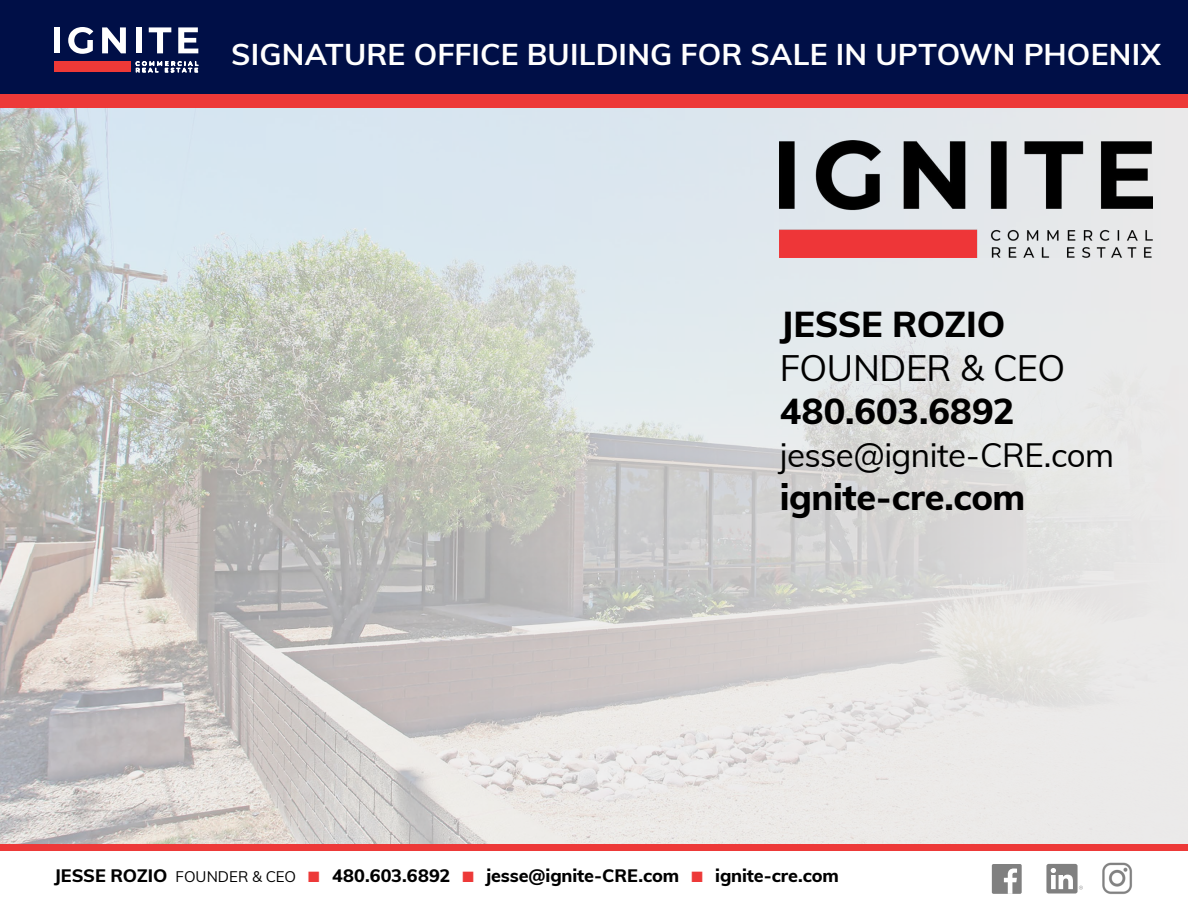
<style>
.page{position:relative;width:1188px;height:918px;background:#fff}
.page>*{position:absolute;margin:0;border:0;box-sizing:border-box;transform-origin:0 0}
.t1{font:800 36px "Muli";letter-spacing:-.01em;color:#000}
.t2{font:36px "Muli";letter-spacing:-.01em;color:#000}
.t3{font:33px "Muli";letter-spacing:-.02em;color:#000}
.t4{font:700 30px "Muli";letter-spacing:.005em;color:#fff}
.t5{font:800 18px "Muli";letter-spacing:-.01em;color:#000}
.s1{font-weight:400;font-size:15px}
.s2{color:#ed3938}
</style>
<div class="page">
<div style="left:0;top:0;width:1188px;height:94px;background:#000f47"></div>
<div style="left:0;top:94px;width:1188px;height:14px;background:#ed3938"></div>
<div style="left:54px;top:27px;width:6px;height:26px;background:#fff"></div>
<svg style="left:68px;top:27px;width:25px;height:27px"></svg>
<svg style="left:102px;top:27px;width:24px;height:26px"></svg>
<div style="left:136px;top:27px;width:6px;height:26px;background:#fff"></div>
<svg style="left:149px;top:27px;width:22px;height:26px"></svg>
<svg style="left:178px;top:27px;width:20px;height:26px"></svg>
<div style="left:54px;top:61px;width:76px;height:11px;background:#ee3937"></div>
<svg style="left:135px;top:61px;width:64px;height:12px"></svg>
<div style="left:0;top:844px;width:1188px;height:6px;background:#ed3938"></div>
<img style="left:1102px;top:862px;width:30px;height:32px">
<div style="left:992px;top:864px;width:30px;height:30px;background:#808080;border-radius:2px"></div>
<svg style="left:1004px;top:869px;width:13px;height:25px"></svg>
<svg style="left:1079px;top:886px;width:4px;height:4px"></svg>
<div style="left:1046px;top:864px;width:32px;height:30px;background:#808080;border-radius:2px"></div>
<svg style="left:1051px;top:868px;width:22px;height:21px"></svg>
<img style="left:0;top:108px;width:1188px;height:736px">
<img style="left:780px;top:140px;width:372px;height:117px">
<h3 class="t4" style="left:231px;top:33px;width:931px">SIGNATURE OFFICE BUILDING FOR SALE IN UPTOWN PHOENIX</h3>
<h1 class="t1" style="left:780px;top:298px;width:227px">JESSE ROZIO</h1>
<h1 class="t2" style="left:780px;top:341px;width:287px">FOUNDER &amp; CEO</h1>
<h1 class="t1" style="left:780px;top:385px;width:236px">480.603.6892</h1>
<h2 class="t3" style="left:780px;top:431px;width:336px">jesse@ignite-CRE.com</h2>
<h1 class="t1" style="left:780px;top:471px;width:247px">ignite-cre.com</h1>
<p class="t5" style="left:54px;top:862px;width:786px">JESSE ROZIO <span class="s1">FOUNDER &amp; CEO</span> <span class="s2">■</span> 480.603.6892 <span class="s2">■</span> jesse@ignite-CRE.com <span class="s2">■</span> ignite-cre.com</p>
</div>
